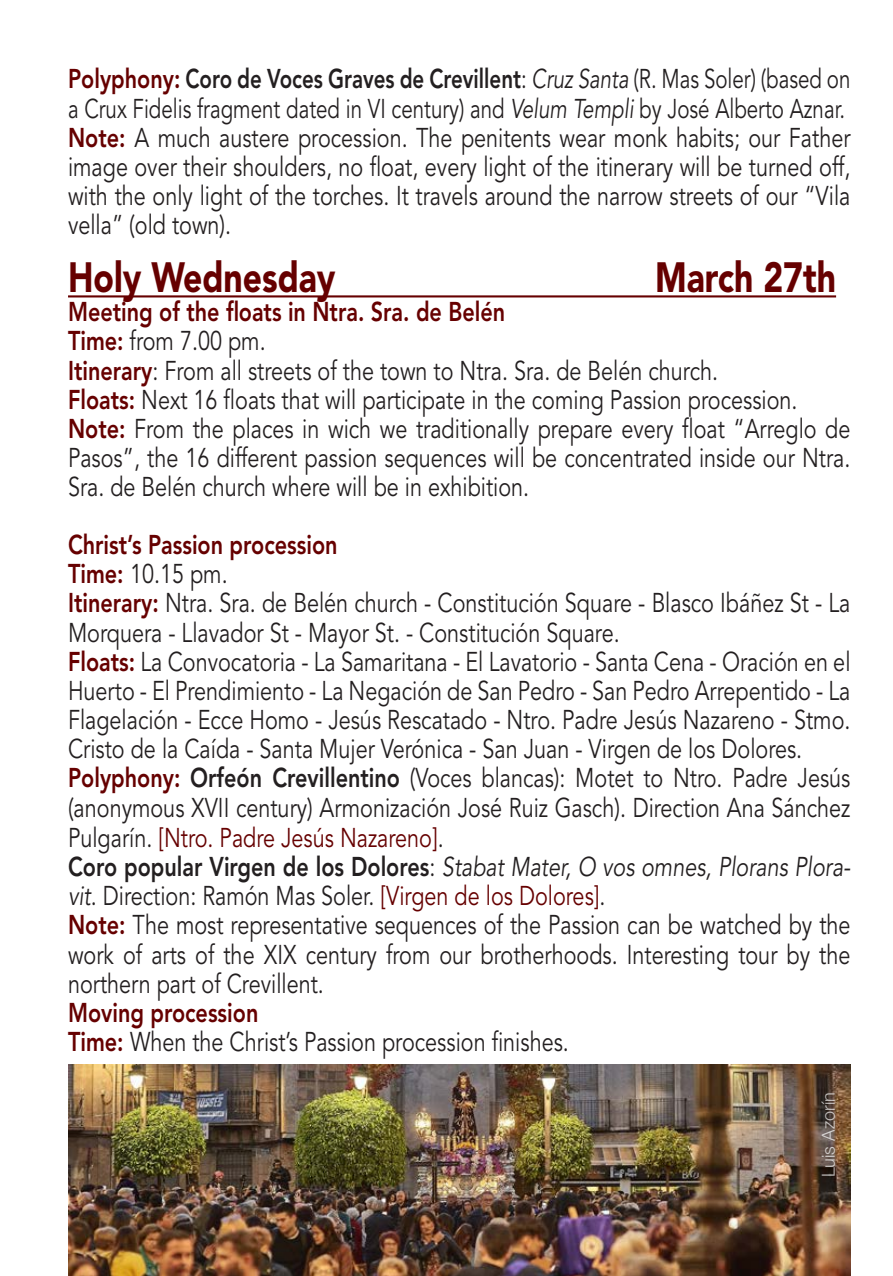
<style>
.page{position:relative;width:893px;height:1276px;background:#fff}
.page>*{position:absolute;margin:0;border:0;box-sizing:border-box;transform-origin:0 0}
.t1{font:900 42px "Avenir LT Std";color:#600;scale:.8 1}
.t2{font:27px/29.1px "Avenir LT Std";color:#231f20;text-align:justify;scale:.8 1}
.t3{font:27px/29.1px "Avenir LT Std";color:#231f20;scale:.76 1}
.t4{font:italic 27px/29.1px "Avenir LT Std";color:#231f20;scale:.8 1}
.t5{font:800 27px "Avenir LT Std";color:#600;scale:.8 1}
.t6{font:300 18px "Helvetica Neue LT Std";color:#fff}
.s1{font-weight:800;color:#600}
.s2{font-weight:800}
.s3{font-style:italic}
.s4{color:#600}
.s5{font-weight:800;font-style:normal}
.s6{font-style:normal}
.s7{font-style:normal;color:#600}
</style>
<div class="page">
<hr style="left:68px;top:295px;width:768px;height:2px;background:#600">
<img style="left:68px;top:1064px;width:782px;height:212px">
<p class="t3" style="left:68px;top:65px;width:1031px"><span class="s1">Polyphony:</span> <span class="s2">Coro de Voces Graves de Crevillent</span>: <span class="s3">Cruz Santa</span> (R. Mas Soler) (based on a Crux Fidelis fragment dated in VI century) and <span class="s3">Velum Templi</span> by José Alberto Aznar.</p>
<p class="t2" style="left:68px;top:124px;width:980px"><span class="s1">Note:</span> A much austere procession. The penitents wear monk habits; our Father image over their shoulders, no float, every light of the itinerary will be turned off, with the only light of the torches. It travels around the narrow streets of our “Vila vella” (old town).</p>
<p class="t1" style="left:68px;top:252px;width:336px">Holy Wednesday</p>
<p class="t1" style="left:655px;top:252px;width:228px">March 27th</p>
<p class="t5" style="left:68px;top:296px;width:548px">Meeting of the floats in Ntra. Sra. de Belén</p>
<p class="t2" style="left:68px;top:327px;width:249px"><span class="s1">Time:</span> from 7.00 pm.</p>
<p class="t2" style="left:68px;top:356px;width:814px"><span class="s1">Itinerary</span>: From all streets of the town to Ntra. Sra. de Belén church.</p>
<p class="t2" style="left:68px;top:385px;width:913px"><span class="s1">Floats:</span> Next 16 floats that will participate in the coming Passion procession.</p>
<p class="t2" style="left:68px;top:415px;width:979px"><span class="s1">Note:</span> From the places in wich we traditionally prepare every float “Arreglo de Pasos”, the 16 different passion sequences will be concentrated inside our Ntra.<br>Sra. de Belén church where will be in exhibition.</p>
<p class="t5" style="left:68px;top:529px;width:338px">Christ’s Passion procession</p>
<p class="t2" style="left:68px;top:560px;width:201px"><span class="s1">Time:</span> 10.15 pm.</p>
<p class="t2" style="left:68px;top:589px;width:979px"><span class="s1">Itinerary:</span> Ntra. Sra. de Belén church - Constitución Square - Blasco Ibáñez St - La<br>Morquera - Llavador St - Mayor St. - Constitución Square.</p>
<p class="t2" style="left:68px;top:647px;width:980px"><span class="s1">Floats:</span> La Convocatoria - La Samaritana - El Lavatorio - Santa Cena - Oración en el Huerto - El Prendimiento - La Negación de San Pedro - San Pedro Arrepentido - La Flagelación - Ecce Homo - Jesús Rescatado - Ntro. Padre Jesús Nazareno - Stmo.<br>Cristo de la Caída - Santa Mujer Verónica - San Juan - Virgen de los Dolores.</p>
<p class="t2" style="left:68px;top:763px;width:979px;line-height:30px"><span class="s1">Polyphony:</span> <span class="s2">Orfeón Crevillentino</span> (Voces blancas): Motet to Ntro. Padre Jesús (anonymous XVII century) Armonización José Ruiz Gasch). Direction Ana Sánchez Pulgarín. <span class="s4">[Ntro. Padre Jesús Nazareno]</span>.</p>
<p class="t4" style="left:68px;top:853px;width:979px"><span class="s5">Coro popular Virgen de los Dolores</span><span class="s6">:</span> Stabat Mater, O vos omnes, Plorans Plora&shy;vit<span class="s6">. Direction: Ramón Mas Soler.</span> <span class="s7">[Virgen de los Dolores]</span><span class="s6">.</span></p>
<p class="t2" style="left:68px;top:911px;width:980px"><span class="s1">Note:</span> The most representative sequences of the Passion can be watched by the work of arts of the XIX century from our brotherhoods. Interesting tour by the northern part of Crevillent.</p>
<p class="t5" style="left:68px;top:996px;width:239px">Moving procession</p>
<p class="t2" style="left:68px;top:1027px;width:628px"><span class="s1">Time:</span> When the Christ’s Passion procession finishes.</p>
<p class="t6" style="left:817px;top:1177px;width:86px;rotate:-90deg">Luis Azorín</p>
</div>
